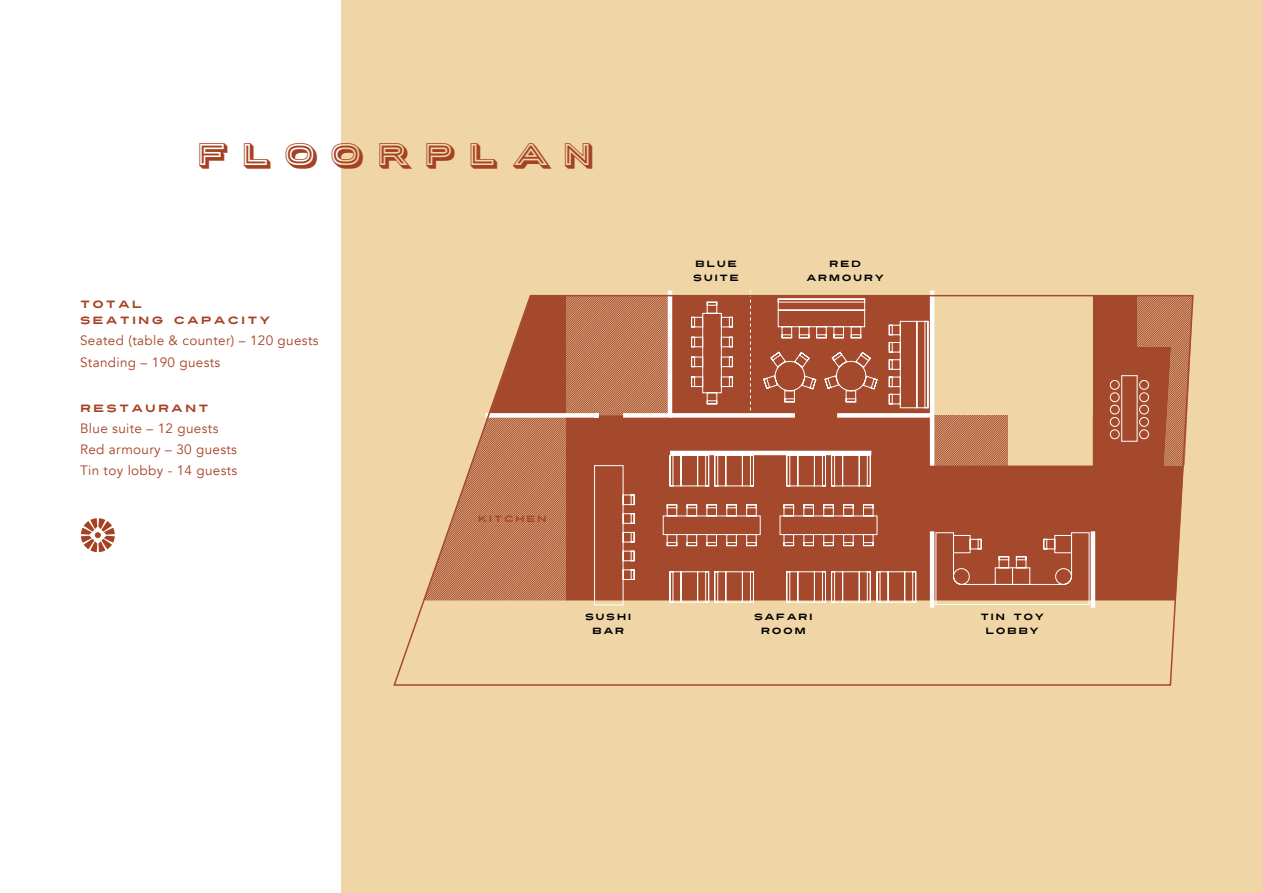
<style>
.page{position:relative;width:1263px;height:893px;background:#fff}
.page>*{position:absolute;margin:0;border:0;box-sizing:border-box;transform-origin:0 0}
.t1{font:30px "Porter Sans Block";letter-spacing:.425em;color:#a64224}
.t2{font:13.5px/21px "Avenir";letter-spacing:.025em;color:#a64224}
.t3{font:10.5px/16.5px "Turnpike";letter-spacing:.2em;color:#a74124}
.t4{font:9px/13.5px "Turnpike";letter-spacing:.16em;color:#000;text-align:center}
.t5{font:9px "Turnpike";letter-spacing:.16em;color:#a5492d}
</style>
<div class="page">
<div style="left:341px;top:0;width:922px;height:893px;background:#f0d6a6"></div>
<svg style="left:81px;top:518px;width:34px;height:34px"></svg>
<svg style="left:393px;top:294px;width:801px;height:392px"></svg>
<h1 class="t1" style="left:200px;top:135px;width:399px">FLOORPLAN</h1>
<p class="t3" style="left:80px;top:296px;width:192px">TOTAL<br>SEATING CAPACITY</p>
<p class="t2" style="left:80px;top:331px;width:240px">Seated (table &amp; counter) – 120 guests<br>Standing – 190 guests</p>
<p class="t3" style="left:80px;top:399px;width:130px">RESTAURANT</p>
<p class="t2" style="left:80px;top:418px;width:159px">Blue suite – 12 guests<br>Red armoury – 30 guests<br>Tin toy lobby - 14 guests</p>
<p class="t5" style="left:478px;top:512px;width:71px">KITCHEN</p>
<p class="t4" style="left:585px;top:610px;width:48px">SUSHI<br>BAR</p>
<p class="t4" style="left:693px;top:257px;width:47px;text-align:left">BLUE<br>SUITE</p>
<p class="t4" style="left:806px;top:257px;width:79px">RED<br>ARMOURY</p>
<p class="t4" style="left:754px;top:610px;width:60px">SAFARI<br>ROOM</p>
<p class="t4" style="left:980px;top:610px;width:65px">TIN TOY<br>LOBBY</p>
</div>
